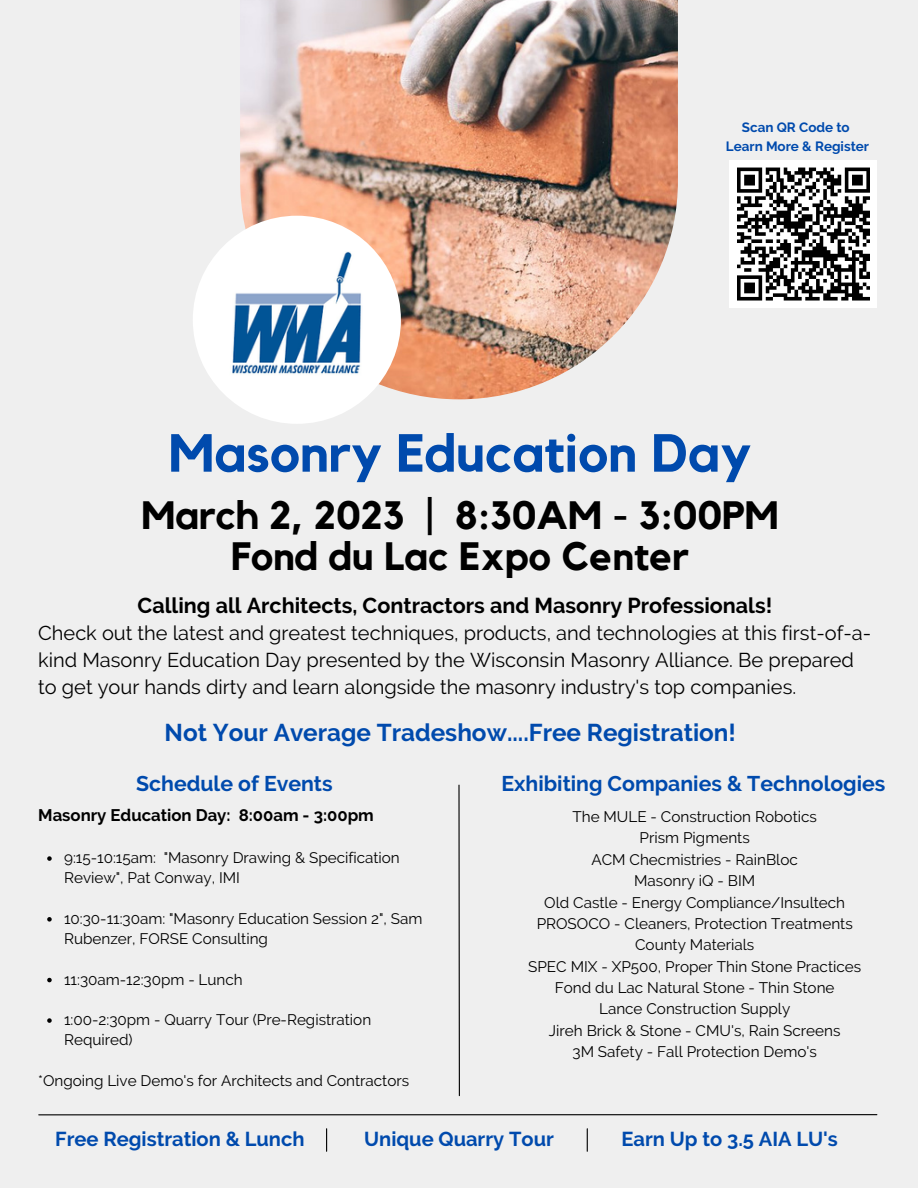
<style>
.page{position:relative;width:918px;height:1188px;background:#efefef}
.page>*{position:absolute;margin:0;border:0;box-sizing:border-box;transform-origin:0 0}
.t1{font:700 52.95px "Kollektif";color:#004aad}
.t2{font:700 39.45px/40.5px "Kollektif";color:#000;text-align:center}
.t3{font:700 24.3px "Raleway";color:#004aad}
.t4{font:700 21.45px "Raleway";color:#000}
.t5{font:700 21.3px "Raleway";color:#004aad}
.t6{font:700 20.1px "Raleway";color:#004aad}
.t7{font:19.95px/27px "Raleway";color:#000}
.t8{font:700 16.8px "Raleway";color:#000}
.t9{font:15.3px/21.3px "Raleway";color:#000}
.t10{font:700 13.5px/18.5px "Raleway";color:#004aad;text-align:center}
</style>
<div class="page">
<img style="left:240px;top:0;width:438px;height:399px">
<hr style="left:39px;top:1114px;width:838px;height:1px;background:#000">
<svg style="left:326px;top:1129px;width:1px;height:22px"></svg>
<svg style="left:587px;top:1129px;width:1px;height:22px"></svg>
<hr style="left:458px;top:785px;width:2px;height:311px;background:#000">
<div style="left:193px;top:216px;width:208px;height:208px;background:#fff;border-radius:50%"></div>
<img style="left:232px;top:252px;width:130px;height:122px">
<div style="left:730px;top:160px;width:147px;height:148px;background:#fff"></div>
<svg style="left:737px;top:167px;width:133px;height:134px"></svg>
<svg style="left:47px;top:856px;width:5px;height:5px"></svg>
<svg style="left:47px;top:917px;width:5px;height:5px"></svg>
<svg style="left:47px;top:978px;width:5px;height:4px"></svg>
<svg style="left:47px;top:1018px;width:5px;height:5px"></svg>
<p class="t10" style="left:726px;top:118px;width:145px">Scan QR Code to<br>Learn More &amp; Register</p>
<h1 class="t1" style="left:169px;top:429px;width:584px">Masonry Education Day</h1>
<h2 class="t2" style="left:141px;top:497px;width:639px">March 2, 2023 | 8:30AM - 3:00PM<br>Fond du Lac Expo Center</h2>
<h3 class="t4" style="left:138px;top:593px;width:636px">Calling all Architects, Contractors and Masonry Professionals!</h3>
<p class="t7" style="left:38px;top:620px;width:834px">Check out the latest and greatest techniques, products, and technologies at this first-of-a&shy;kind Masonry Education Day presented by the Wisconsin Masonry Alliance. Be prepared to get your hands dirty and learn alongside the masonry industry's top companies.</p>
<h3 class="t3" style="left:165px;top:719px;width:573px">Not Your Average Tradeshow....Free Registration!</h3>
<h3 class="t5" style="left:136px;top:771px;width:198px">Schedule of Events</h3>
<h3 class="t5" style="left:502px;top:771px;width:385px">Exhibiting Companies &amp; Technologies</h3>
<p class="t8" style="left:38px;top:806px;width:337px">Masonry Education Day: 8:00am - 3:00pm</p>
<p class="t9" style="left:64px;top:848px;width:337px;line-height:20.2px">9:15-10:15am: "Masonry Drawing &amp; Specification<br>Review", Pat Conway, IMI</p>
<p class="t9" style="left:64px;top:908px;width:360px;line-height:20.2px">10:30-11:30am: "Masonry Education Session 2", Sam<br>Rubenzer, FORSE Consulting</p>
<p class="t9" style="left:64px;top:969px;width:180px">11:30am-12:30pm - Lunch</p>
<p class="t9" style="left:64px;top:1010px;width:309px;line-height:20.2px">1:00-2:30pm - Quarry Tour (Pre-Registration<br>Required)</p>
<p class="t9" style="left:38px;top:1070px;width:373px">*Ongoing Live Demo's for Architects and Contractors</p>
<p class="t9" style="left:528px;top:806px;width:335px;text-align:center">The MULE - Construction Robotics<br>Prism Pigments<br>ACM Checmistries - RainBloc<br>Masonry iQ - BIM<br>Old Castle - Energy Compliance/Insultech<br>PROSOCO - Cleaners, Protection Treatments<br>County Materials<br>SPEC MIX - XP500, Proper Thin Stone Practices<br>Fond du Lac Natural Stone - Thin Stone<br>Lance Construction Supply<br>Jireh Brick &amp; Stone - CMU's, Rain Screens<br>3M Safety - Fall Protection Demo's</p>
<h3 class="t6" style="left:55px;top:1127px;width:251px">Free Registration &amp; Lunch</h3>
<h3 class="t6" style="left:364px;top:1127px;width:191px">Unique Quarry Tour</h3>
<h3 class="t6" style="left:622px;top:1127px;width:218px">Earn Up to 3.5 AIA LU's</h3>
</div>
